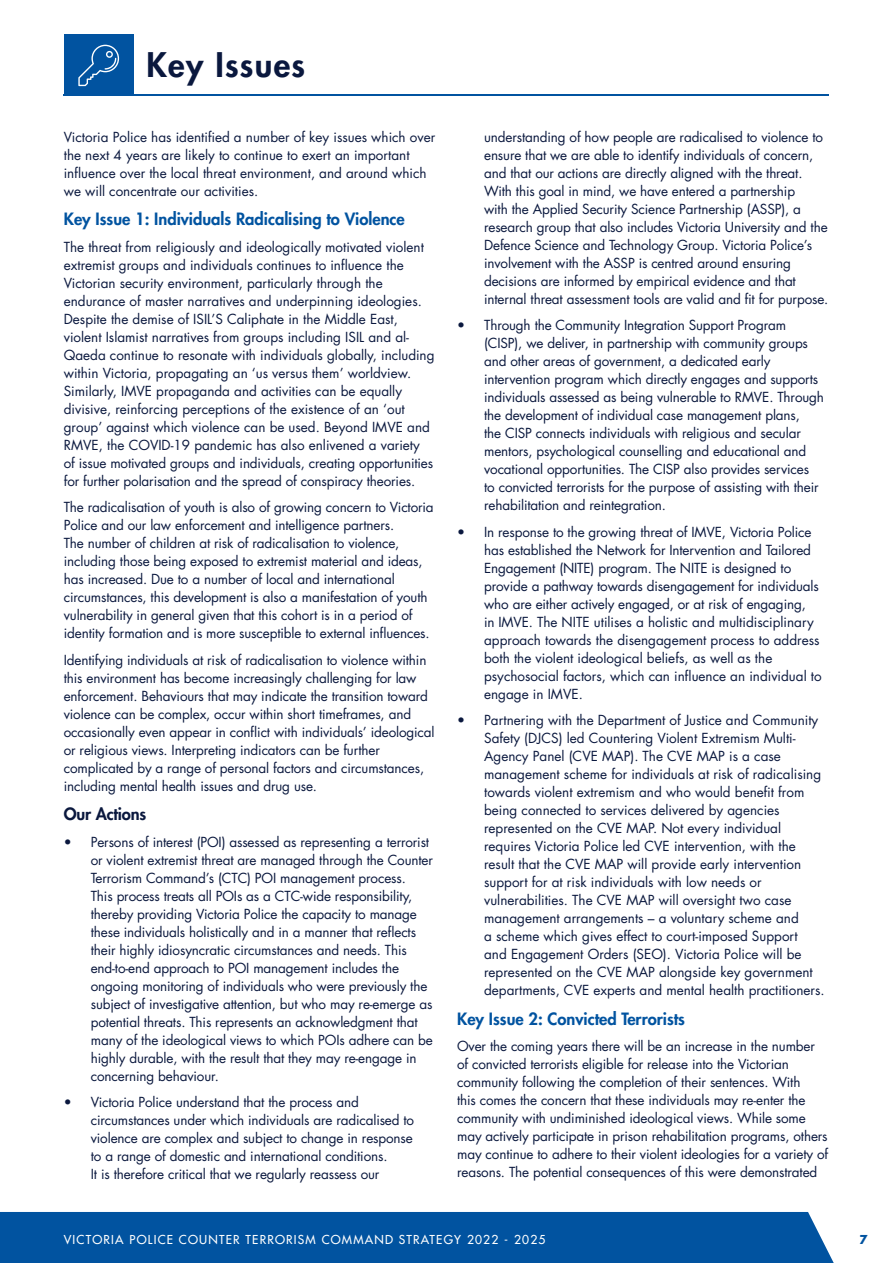
<style>
.page{position:relative;width:893px;height:1263px;background:#fff}
.page>*{position:absolute;margin:0;border:0;box-sizing:border-box;transform-origin:0 0}
.Heading_Light{font:800 33px "Futura LT";letter-spacing:.04em;color:#0a183e}
.Body_Copy_BOLD{font:800 16.5px "Futura LT";color:#0153a0}
.Body_Copy_BOLD-2{font:800 16.5px "Futura LT";letter-spacing:-.01em;color:#0a183e}
.Body_Copy{font:13.5px/18px "Futura LT";letter-spacing:-.01em;color:#0a183e}
.t1{font:12px "Futura LT";letter-spacing:.1em;color:#fff}
.t2{font:700 12px "Futura LT";color:#0153a0}
</style>
<div class="page">
<div style="left:0;top:1212px;width:834px;height:51px;background:#0153a0"></div>
<hr style="left:64px;top:95px;width:765px;height:1px;background:#0153a0">
<div style="left:64px;top:35px;width:70px;height:61px;background:#0153a0"></div>
<svg style="left:78px;top:45px;width:41px;height:41px"></svg>
<p class="Heading_Light" style="left:146px;top:42px;width:160px">Key Issues</p>
<p class="Body_Copy" style="left:64px;top:128px;width:373px">Victoria Police has identified a number of key issues which over the next 4 years are likely to continue to exert an important influence over the local threat environment, and around which we will concentrate our activities.</p>
<p class="Body_Copy_BOLD" style="left:64px;top:208px;width:343px">Key Issue 1: Individuals Radicalising to Violence</p>
<p class="Body_Copy" style="left:64px;top:238px;width:372px">The threat from religiously and ideologically motivated violent extremist groups and individuals continues to influence the Victorian security environment, particularly through the endurance of master narratives and underpinning ideologies.<br>Despite the demise of ISIL’S Caliphate in the Middle East, violent Islamist narratives from groups including ISIL and al-Qaeda continue to resonate with individuals globally, including within Victoria, propagating an ‘us versus them’ worldview.<br>Similarly, IMVE propaganda and activities can be equally divisive, reinforcing perceptions of the existence of an ‘out group’ against which violence can be used. Beyond IMVE and RMVE, the COVID-19 pandemic has also enlivened a variety<br>of issue motivated groups and individuals, creating opportunities for further polarisation and the spread of conspiracy theories.</p>
<p class="Body_Copy" style="left:64px;top:498px;width:371px">The radicalisation of youth is also of growing concern to Victoria Police and our law enforcement and intelligence partners.<br>The number of children at risk of radicalisation to violence, including those being exposed to extremist material and ideas, has increased. Due to a number of local and international circumstances, this development is also a manifestation of youth vulnerability in general given that this cohort is in a period of identity formation and is more susceptible to external influences.</p>
<p class="Body_Copy" style="left:64px;top:651px;width:372px">Identifying individuals at risk of radicalisation to violence within this environment has become increasingly challenging for law enforcement. Behaviours that may indicate the transition toward violence can be complex, occur within short timeframes, and occasionally even appear in conflict with individuals’ ideological or religious views. Interpreting indicators can be further complicated by a range of personal factors and circumstances, including mental health issues and drug use.</p>
<p class="Body_Copy_BOLD-2" style="left:64px;top:803px;width:84px">Our Actions</p>
<p class="Body_Copy" style="left:91px;top:833px;width:344px;text-indent:-27px">• Persons of interest (POI) assessed as representing a terrorist or violent extremist threat are managed through the Counter Terrorism Command’s (CTC) POI management process.<br>This process treats all POIs as a CTC-wide responsibility, thereby providing Victoria Police the capacity to manage these individuals holistically and in a manner that reflects their highly idiosyncratic circumstances and needs. This end-to-end approach to POI management includes the ongoing monitoring of individuals who were previously the subject of investigative attention, but who may re-emerge as potential threats. This represents an acknowledgment that many of the ideological views to which POIs adhere can be highly durable, with the result that they may re-engage in concerning behaviour.</p>
<p class="Body_Copy" style="left:91px;top:1094px;width:325px;text-indent:-27px">• Victoria Police understand that the process and circumstances under which individuals are radicalised to violence are complex and subject to change in response to a range of domestic and international conditions.<br>It is therefore critical that we regularly reassess our</p>
<p class="Body_Copy" style="left:484px;top:128px;width:346px">understanding of how people are radicalised to violence to ensure that we are able to identify individuals of concern, and that our actions are directly aligned with the threat.<br>With this goal in mind, we have entered a partnership<br>with the Applied Security Science Partnership (ASSP), a research group that also includes Victoria University and the Defence Science and Technology Group. Victoria Police’s involvement with the ASSP is centred around ensuring decisions are informed by empirical evidence and that internal threat assessment tools are valid and fit for purpose.</p>
<p class="Body_Copy" style="left:484px;top:316px;width:341px;text-indent:-27px">• Through the Community Integration Support Program (CISP), we deliver, in partnership with community groups and other areas of government, a dedicated early intervention program which directly engages and supports individuals assessed as being vulnerable to RMVE. Through the development of individual case management plans,<br>the CISP connects individuals with religious and secular mentors, psychological counselling and educational and vocational opportunities. The CISP also provides services<br>to convicted terrorists for the purpose of assisting with their rehabilitation and reintegration.</p>
<p class="Body_Copy" style="left:484px;top:523px;width:339px;text-indent:-27px">• In response to the growing threat of IMVE, Victoria Police has established the Network for Intervention and Tailored Engagement (NITE) program. The NITE is designed to provide a pathway towards disengagement for individuals who are either actively engaged, or at risk of engaging,<br>in IMVE. The NITE utilises a holistic and multidisciplinary approach towards the disengagement process to address both the violent ideological beliefs, as well as the psychosocial factors, which can influence an individual to engage in IMVE.</p>
<p class="Body_Copy" style="left:484px;top:711px;width:342px;text-indent:-27px">• Partnering with the Department of Justice and Community Safety (DJCS) led Countering Violent Extremism Multi-Agency Panel (CVE MAP). The CVE MAP is a case management scheme for individuals at risk of radicalising towards violent extremism and who would benefit from being connected to services delivered by agencies represented on the CVE MAP. Not every individual requires Victoria Police led CVE intervention, with the result that the CVE MAP will provide early intervention support for at risk individuals with low needs or vulnerabilities. The CVE MAP will oversight two case management arrangements – a voluntary scheme and<br>a scheme which gives effect to court-imposed Support<br>and Engagement Orders (SEO). Victoria Police will be represented on the CVE MAP alongside key government departments, CVE experts and mental health practitioners.</p>
<p class="Body_Copy_BOLD" style="left:457px;top:1008px;width:229px">Key Issue 2: Convicted Terrorists</p>
<p class="Body_Copy" style="left:457px;top:1038px;width:373px">Over the coming years there will be an increase in the number of convicted terrorists eligible for release into the Victorian community following the completion of their sentences. With<br>this comes the concern that these individuals may re-enter the community with undiminished ideological views. While some may actively participate in prison rehabilitation programs, others may continue to adhere to their violent ideologies for a variety of reasons. The potential consequences of this were demonstrated</p>
<p class="t1" style="left:64px;top:1232px;width:483px">VICTORIA POLICE COUNTER TERRORISM COMMAND STRATEGY 2022 - 2025</p>
<p class="t2" style="left:860px;top:1231px;width:10px">7</p>
</div>
